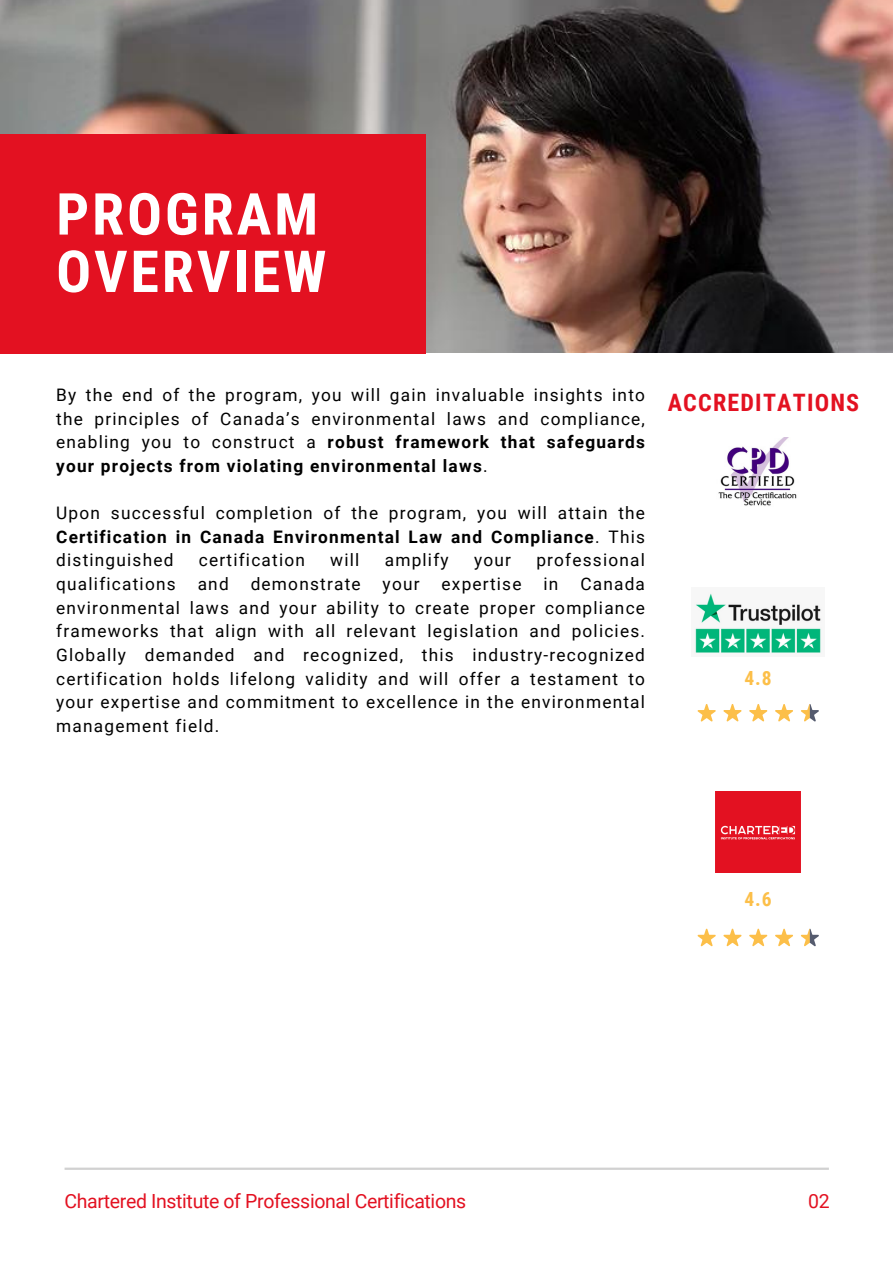
<style>
.page{position:relative;width:893px;height:1264px;background:#fff}
.page>*{position:absolute;margin:0;border:0;box-sizing:border-box;transform-origin:0 0}
.t1{font:700 57.9px/57.3px "Roboto Condensed";letter-spacing:.05em;color:#fff}
.t2{font:700 24px "Roboto Condensed";letter-spacing:.05em;color:#e31121}
.t3{font:19.5px "Roboto";letter-spacing:-.015em;color:#e31121}
.t4{font:700 19.5px "Roboto Condensed";color:#fcbf49}
.t5{font:17.25px/23.7px "Roboto";letter-spacing:.07em;color:#000;text-align:justify}
.s1{font-weight:700}
</style>
<div class="page">
<img style="left:0;top:0;width:892px;height:352px">
<div style="left:0;top:135px;width:425px;height:218px;background:#e31121"></div>
<hr style="left:65px;top:1167px;width:763px;height:2px;background:#d1d1d1">
<img style="left:695px;top:593px;width:126px;height:60px">
<img style="left:715px;top:792px;width:85px;height:81px">
<svg style="left:697px;top:704px;width:122px;height:17px"></svg>
<svg style="left:697px;top:928px;width:122px;height:18px"></svg>
<img style="left:718px;top:437px;width:79px;height:69px">
<p class="t1" style="left:56px;top:186px;width:272px">PROGRAM<br>OVERVIEW</p>
<p class="t5" style="left:56px;top:383px;width:590px">By the end of the program, you will gain invaluable insights into the principles of Canada’s environmental laws and compliance, enabling you to construct a <span class="s1">robust framework that safeguards your projects from violating environmental laws</span>.</p>
<h3 class="t5" style="left:56px;top:501px;width:590px">Upon successful completion of the program, you will attain the <span class="s1">Certification in Canada Environmental Law and Compliance</span>. This distinguished</h3>
<h3 class="t5" style="left:199px;top:548px;width:108px">certification</h3>
<h3 class="t5" style="left:330px;top:548px;width:31px">will</h3>
<h3 class="t5" style="left:385px;top:548px;width:65px">amplify</h3>
<h3 class="t5" style="left:474px;top:548px;width:38px">your</h3>
<h3 class="t5" style="left:536px;top:548px;width:110px">professional</h3>
<h3 class="t5" style="left:56px;top:572px;width:121px">qualifications</h3>
<h3 class="t5" style="left:198px;top:572px;width:33px">and</h3>
<h3 class="t5" style="left:251px;top:572px;width:111px">demonstrate</h3>
<h3 class="t5" style="left:382px;top:572px;width:38px">your</h3>
<h3 class="t5" style="left:441px;top:572px;width:81px">expertise</h3>
<h3 class="t5" style="left:543px;top:572px;width:16px">in</h3>
<h3 class="t5" style="left:56px;top:572px;width:590px;text-indent:524px">Canada environmental laws and your ability to create proper compliance frameworks that align with all relevant legislation and policies.<br>Globally demanded and recognized, this industry-recognized certification holds lifelong validity and will offer a testament to your expertise and commitment to excellence in the environmental management field.</h3>
<p class="t2" style="left:667px;top:388px;width:193px">ACCREDITATIONS</p>
<p class="t4" style="left:744px;top:667px;width:29px">4.8</p>
<h3 class="t4" style="left:744px;top:888px;width:29px">4.6</h3>
<h1 class="t3" style="left:65px;top:1189px;width:403px">Chartered Institute of Professional Certifications</h1>
<p class="t3" style="left:808px;top:1189px;width:23px">02</p>
</div>
